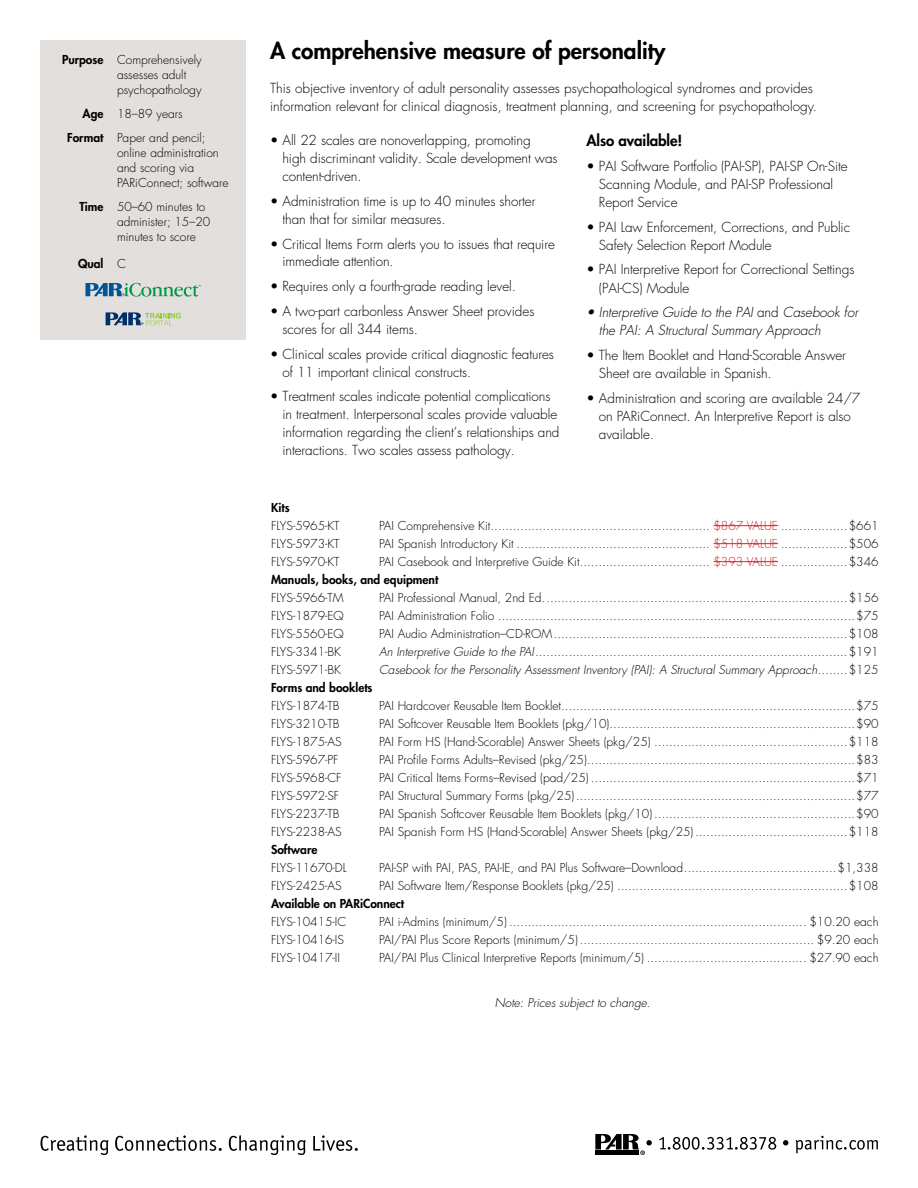
<style>
.page{position:relative;width:918px;height:1188px;background:#fff}
.page>*{position:absolute;margin:0;border:0;box-sizing:border-box;transform-origin:0 0}
.t1{font:800 22.5px "Futura Std";color:#000}
.t2{font:800 15px "Futura Std";letter-spacing:-.005em;color:#000}
.t3{font:300 13.5px/18px "Futura Std";letter-spacing:-.005em;color:#000}
.t4{font:italic 300 13.5px/18px "Futura Std";letter-spacing:-.005em;color:#000}
.t5{font:300 12px/15px "Futura Std";color:#000}
.t6{font:italic 300 12px "Futura Std";color:#000}
.t7{font:800 12px "Futura Std";color:#000}
.s1{font-weight:800}
.s2{font-weight:300}
.s3{font-style:normal}
.s4{color:#d2232a}
.s5{font-style:italic}
</style>
<div class="page">
<svg style="left:41px;top:1135px;width:68px;height:20px"></svg>
<svg style="left:115px;top:1135px;width:107px;height:16px"></svg>
<svg style="left:229px;top:1135px;width:77px;height:20px"></svg>
<svg style="left:313px;top:1135px;width:45px;height:16px"></svg>
<svg style="left:659px;top:1137px;width:117px;height:13px"></svg>
<svg style="left:783px;top:1140px;width:5px;height:5px"></svg>
<svg style="left:796px;top:1136px;width:82px;height:17px"></svg>
<svg style="left:595px;top:1134px;width:57px;height:21px"></svg>
<div style="left:40px;top:40px;width:206px;height:300px;background:#e2dfdc"></div>
<hr style="left:714px;top:525px;width:64px;height:1px;background:#d2232a">
<hr style="left:714px;top:543px;width:64px;height:1px;background:#d2232a">
<hr style="left:714px;top:561px;width:64px;height:1px;background:#d2232a">
<svg style="left:86px;top:283px;width:115px;height:14px"></svg>
<svg style="left:106px;top:312px;width:75px;height:14px"></svg>
<p class="t5" style="left:117px;top:52px;width:86px;text-indent:-55px"><span class="s1">Purpose</span> Comprehensively assesses adult psychopathology</p>
<p class="t5" style="left:67px;top:102px;width:140px;line-height:24px;text-indent:15px"><span class="s1">Age</span> 18–89 years<br><span class="s1">Format</span> Paper and pencil;</p>
<p class="t5" style="left:117px;top:145px;width:113px">online administration and scoring via<br>PARiConnect; software</p>
<p class="t5" style="left:117px;top:199px;width:95px;text-indent:-38px"><span class="s1">Time</span> 50–60 minutes to administer; 15–20 minutes to score</p>
<p class="t7" style="left:78px;top:256px;width:49px">Qual <span class="s2">C</span></p>
<h1 class="t1" style="left:270px;top:37px;width:397px">A comprehensive measure of personality</h1>
<p class="t3" style="left:270px;top:79px;width:549px">This objective inventory of adult personality assesses psychopathological syndromes and provides information relevant for clinical diagnosis, treatment planning, and screening for psychopathology.</p>
<p class="t3" style="left:282px;top:132px;width:277px;text-indent:-12px">• All 22 scales are nonoverlapping, promoting high discriminant validity. Scale development was content-driven.</p>
<p class="t3" style="left:282px;top:192px;width:255px;text-indent:-12px">• Administration time is up to 40 minutes shorter than that for similar measures.</p>
<p class="t3" style="left:282px;top:235px;width:274px;text-indent:-12px">• Critical Items Form alerts you to issues that require immediate attention.</p>
<p class="t3" style="left:270px;top:278px;width:248px">• Requires only a fourth-grade reading level.</p>
<p class="t3" style="left:282px;top:302px;width:254px;text-indent:-12px">• A two-part carbonless Answer Sheet provides scores for all 344 items.</p>
<p class="t3" style="left:282px;top:345px;width:273px;text-indent:-12px">• Clinical scales provide critical diagnostic features of 11 important clinical constructs.</p>
<p class="t3" style="left:282px;top:388px;width:279px;text-indent:-12px">• Treatment scales indicate potential complications in treatment. Interpersonal scales provide valuable information regarding the client’s relationships and interactions. Two scales assess pathology.</p>
<p class="t2" style="left:587px;top:131px;width:97px">Also available!</p>
<p class="t3" style="left:599px;top:157px;width:250px;text-indent:-12px">• PAI Software Portfolio (PAI-SP), PAI-SP On-Site<br>Scanning Module, and PAI-SP Professional<br>Report Service</p>
<p class="t3" style="left:599px;top:218px;width:253px;text-indent:-12px">• PAI Law Enforcement, Corrections, and Public<br>Safety Selection Report Module</p>
<p class="t3" style="left:599px;top:261px;width:257px;text-indent:-12px">• PAI Interpretive Report for Correctional Settings (PAI-CS) Module</p>
<p class="t4" style="left:599px;top:304px;width:261px;text-indent:-12px">• Interpretive Guide to the PAI <span class="s3">and</span> Casebook for the PAI: A Structural Summary Approach</p>
<p class="t3" style="left:599px;top:346px;width:249px;text-indent:-12px">• The Item Booklet and Hand-Scorable Answer<br>Sheet are available in Spanish.</p>
<p class="t3" style="left:599px;top:389px;width:263px;text-indent:-12px">• Administration and scoring are available 24/7 on PARiConnect. An Interpretive Report is also available.</p>
<p class="t7" style="left:271px;top:500px;width:20px">Kits</p>
<p class="t5" style="left:271px;top:518px;width:70px">FLYS-5965-KT</p>
<p class="t5" style="left:379px;top:518px;width:501px">PAI Comprehensive Kit........................................................... <span class="s4">$867 VALUE</span> ..................$661</p>
<p class="t5" style="left:271px;top:536px;width:70px">FLYS-5973-KT</p>
<p class="t5" style="left:379px;top:536px;width:501px">PAI Spanish Introductory Kit .................................................... <span class="s4">$518 VALUE</span> ..................$506</p>
<p class="t5" style="left:271px;top:554px;width:70px">FLYS-5970-KT</p>
<p class="t5" style="left:271px;top:553px;width:609px;line-height:18px;text-indent:108px">PAI Casebook and Interpretive Guide Kit................................... <span class="s4">$393 VALUE</span> ..................$346<br><span class="s1">Manuals, books, and equipment</span></p>
<p class="t5" style="left:271px;top:590px;width:74px">FLYS-5966-TM</p>
<p class="t5" style="left:379px;top:590px;width:501px">PAI Professional Manual, 2nd Ed..................................................................................$156</p>
<p class="t5" style="left:271px;top:608px;width:74px">FLYS-1879-EQ</p>
<p class="t5" style="left:379px;top:608px;width:501px">PAI Administration Folio ................................................................................................$75</p>
<p class="t5" style="left:271px;top:626px;width:74px">FLYS-5560-EQ</p>
<p class="t5" style="left:379px;top:626px;width:501px">PAI Audio Administration–CD-ROM...............................................................................$108</p>
<p class="t5" style="left:271px;top:644px;width:71px">FLYS-3341-BK</p>
<p class="t5" style="left:379px;top:644px;width:501px"><span class="s5">An Interpretive Guide to the PAI</span>....................................................................................$191</p>
<p class="t5" style="left:271px;top:662px;width:71px">FLYS-5971-BK</p>
<p class="t6" style="left:379px;top:662px;width:501px">Casebook for the Personality Assessment Inventory (PAI): A Structural Summary Approach<span class="s3">........$125</span></p>
<p class="t7" style="left:271px;top:680px;width:103px">Forms and booklets</p>
<p class="t5" style="left:271px;top:698px;width:70px">FLYS-1874-TB</p>
<p class="t5" style="left:379px;top:698px;width:501px">PAI Hardcover Reusable Item Booklet...............................................................................$75</p>
<p class="t5" style="left:271px;top:716px;width:70px">FLYS-3210-TB</p>
<p class="t5" style="left:379px;top:716px;width:501px">PAI Softcover Reusable Item Booklets (pkg/10)..................................................................$90</p>
<p class="t5" style="left:271px;top:734px;width:72px">FLYS-1875-AS</p>
<p class="t5" style="left:379px;top:734px;width:501px">PAI Form HS (Hand-Scorable) Answer Sheets (pkg/25) ....................................................$118</p>
<p class="t5" style="left:271px;top:752px;width:69px">FLYS-5967-PF</p>
<p class="t5" style="left:379px;top:752px;width:501px">PAI Profile Forms Adults–Revised (pkg/25)........................................................................$83</p>
<p class="t5" style="left:271px;top:770px;width:72px">FLYS-5968-CF</p>
<p class="t5" style="left:379px;top:770px;width:501px">PAI Critical Items Forms–Revised (pad/25) .......................................................................$71</p>
<p class="t5" style="left:271px;top:788px;width:70px">FLYS-5972-SF</p>
<p class="t5" style="left:379px;top:788px;width:501px">PAI Structural Summary Forms (pkg/25)...........................................................................$77</p>
<p class="t5" style="left:271px;top:806px;width:70px">FLYS-2237-TB</p>
<p class="t5" style="left:379px;top:806px;width:501px">PAI Spanish Softcover Reusable Item Booklets (pkg/10) ......................................................$90</p>
<p class="t5" style="left:271px;top:824px;width:72px">FLYS-2238-AS</p>
<p class="t5" style="left:379px;top:824px;width:501px">PAI Spanish Form HS (Hand-Scorable) Answer Sheets (pkg/25).........................................$118</p>
<p class="t7" style="left:271px;top:842px;width:48px">Software</p>
<p class="t5" style="left:271px;top:860px;width:77px">FLYS-11670-DL</p>
<p class="t5" style="left:379px;top:860px;width:501px">PAI-SP with PAI, PAS, PAI-IE, and PAI Plus Software–Download.........................................$1,338</p>
<p class="t5" style="left:271px;top:878px;width:72px">FLYS-2425-AS</p>
<p class="t5" style="left:379px;top:878px;width:501px">PAI Software Item/Response Booklets (pkg/25) ..............................................................$108</p>
<p class="t7" style="left:271px;top:896px;width:135px">Available on PARiConnect</p>
<p class="t5" style="left:271px;top:914px;width:77px">FLYS-10415-IC</p>
<p class="t5" style="left:379px;top:914px;width:501px">PAI i-Admins (minimum/5) ................................................................................ $10.20 each</p>
<p class="t5" style="left:271px;top:932px;width:74px">FLYS-10416-IS</p>
<p class="t5" style="left:379px;top:932px;width:501px">PAI/PAI Plus Score Reports (minimum/5) ............................................................... $9.20 each</p>
<p class="t5" style="left:271px;top:950px;width:70px">FLYS-10417-II</p>
<p class="t5" style="left:379px;top:950px;width:501px">PAI/PAI Plus Clinical Interpretive Reports (minimum/5) ........................................... $27.90 each</p>
<p class="t6" style="left:495px;top:996px;width:158px">Note: Prices subject to change.</p>
</div>
